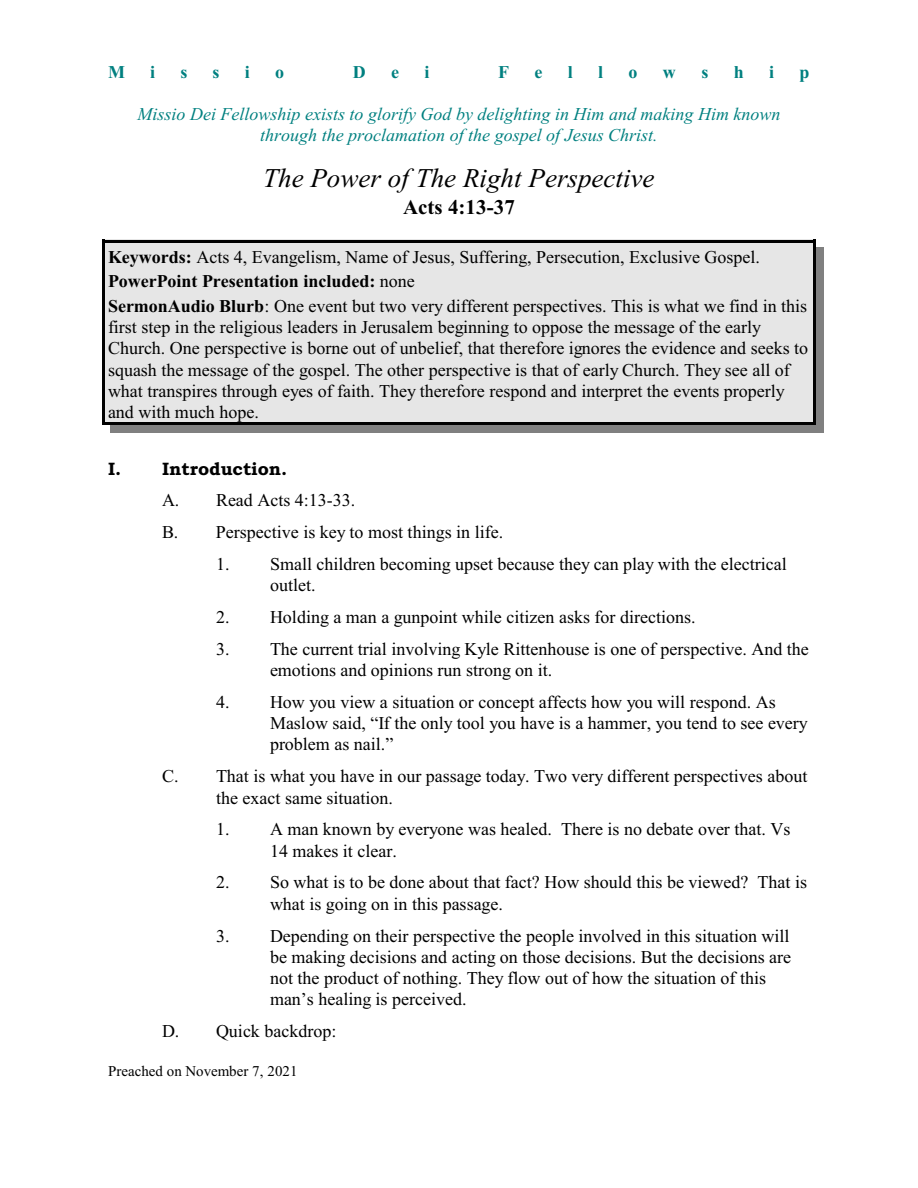
<style>
.page{position:relative;width:918px;height:1188px;background:#fff}
.page>*{position:absolute;margin:0;border:0;box-sizing:border-box;transform-origin:0 0}
.t1{font:italic 27px "Times New Roman";color:#000}
.t2{font:700 21px "Times New Roman";color:#000}
.t3{font:18px/21.3px "Times New Roman";color:#000}
.t4{font:italic 18px/21.3px "Times New Roman";color:#008080;text-align:center}
.t5{font:700 18px "Times New Roman";color:#008080}
.t6{font:18px "Bookman Old Style";color:#000}
.t7{font:15px "Times New Roman";color:#000}
.s1{font-weight:700}
</style>
<div class="page">
<div style="left:102px;top:240px;width:714px;height:30px;background:#e6e6e6"></div>
<hr style="left:102px;top:240px;width:3px;height:33px;background:#000">
<hr style="left:813px;top:240px;width:3px;height:33px;background:#000">
<hr style="left:102px;top:240px;width:714px;height:2px;background:#000">
<div style="left:816px;top:248px;width:8px;height:22px;background:#808080"></div>
<div style="left:102px;top:270px;width:714px;height:25px;background:#e6e6e6"></div>
<hr style="left:102px;top:267px;width:3px;height:30px;background:#000">
<hr style="left:813px;top:267px;width:3px;height:30px;background:#000">
<div style="left:816px;top:270px;width:8px;height:24px;background:#808080"></div>
<div style="left:102px;top:295px;width:714px;height:130px;background:#e6e6e6"></div>
<hr style="left:102px;top:292px;width:3px;height:133px;background:#000">
<hr style="left:813px;top:292px;width:3px;height:133px;background:#000">
<hr style="left:102px;top:422px;width:714px;height:3px;background:#000">
<div style="left:816px;top:295px;width:8px;height:138px;background:#808080"></div>
<div style="left:110px;top:425px;width:713px;height:8px;background:#808080"></div>
<p class="t5" style="left:108px;top:66px;width:18px">M</p>
<p class="t5" style="left:150px;top:66px;width:7px">i</p>
<p class="t5" style="left:180px;top:66px;width:9px">s</p>
<p class="t5" style="left:213px;top:66px;width:9px">s</p>
<p class="t5" style="left:245px;top:66px;width:7px">i</p>
<p class="t5" style="left:275px;top:66px;width:10px">o</p>
<p class="t5" style="left:353px;top:66px;width:14px">D</p>
<p class="t5" style="left:391px;top:66px;width:9px">e</p>
<p class="t5" style="left:425px;top:66px;width:7px">i</p>
<p class="t5" style="left:498px;top:66px;width:12px">F</p>
<p class="t5" style="left:535px;top:66px;width:9px">e</p>
<p class="t5" style="left:568px;top:66px;width:7px">l</p>
<p class="t5" style="left:598px;top:66px;width:7px">l</p>
<p class="t5" style="left:629px;top:66px;width:10px">o</p>
<p class="t5" style="left:663px;top:66px;width:14px">w</p>
<p class="t5" style="left:701px;top:66px;width:9px">s</p>
<p class="t5" style="left:734px;top:66px;width:12px">h</p>
<p class="t5" style="left:769px;top:66px;width:7px">i</p>
<p class="t5" style="left:800px;top:66px;width:12px">p</p>
<p class="t4" style="left:138px;top:105px;width:644px">Missio Dei Fellowship exists to glorify God by delighting in Him and making Him known through the proclamation of the gospel of Jesus Christ.</p>
<h1 class="t1" style="left:263px;top:168px;width:393px">The Power of The Right Perspective</h1>
<p class="t2" style="left:403px;top:200px;width:113px">Acts 4:13-37</p>
<p class="t3" style="left:108px;top:246px;width:701px;line-height:24.6px"><span class="s1">Keywords:</span> Acts 4, Evangelism, Name of Jesus, Suffering, Persecution, Exclusive Gospel.<br><span class="s1">PowerPoint Presentation included:</span> none<br><span class="s1">SermonAudio Blurb</span>: One event but two very different perspectives. This is what we find in this</p>
<p class="t3" style="left:108px;top:318px;width:702px">first step in the religious leaders in Jerusalem beginning to oppose the message of the early Church. One perspective is borne out of unbelief, that therefore ignores the evidence and seeks to squash the message of the gospel. The other perspective is that of early Church. They see all of what transpires through eyes of faith. They therefore respond and interpret the events properly and with much hope.</p>
<p class="t6" style="left:108px;top:462px;width:181px">I. Introduction.</p>
<p class="t3" style="left:162px;top:486px;width:343px;line-height:31.8px">A. Read Acts 4:13-33.<br>B. Perspective is key to most things in life.</p>
<p class="t3" style="left:270px;top:555px;width:518px;text-indent:-54px">1. Small children becoming upset because they can play with the electrical outlet.</p>
<p class="t3" style="left:216px;top:608px;width:481px">2. Holding a man a gunpoint while citizen asks for directions.</p>
<p class="t3" style="left:270px;top:640px;width:540px;text-indent:-54px">3. The current trial involving Kyle Rittenhouse is one of perspective. And the emotions and opinions run strong on it.</p>
<p class="t3" style="left:270px;top:693px;width:539px;text-indent:-54px">4. How you view a situation or concept affects how you will respond. As<br>Maslow said, “If the only tool you have is a hammer, you tend to see every problem as nail.”</p>
<p class="t3" style="left:216px;top:767px;width:593px;text-indent:-54px">C. That is what you have in our passage today. Two very different perspectives about the exact same situation.</p>
<p class="t3" style="left:270px;top:820px;width:522px;text-indent:-54px">1. A man known by everyone was healed. There is no debate over that. Vs<br>14 makes it clear.</p>
<p class="t3" style="left:270px;top:874px;width:539px;text-indent:-54px">2. So what is to be done about that fact? How should this be viewed? That is what is going on in this passage.</p>
<p class="t3" style="left:270px;top:927px;width:523px;text-indent:-54px">3. Depending on their perspective the people involved in this situation will be making decisions and acting on those decisions. But the decisions are not the product of nothing. They flow out of how the situation of this man’s healing is perceived.</p>
<p class="t3" style="left:162px;top:1022px;width:176px">D. Quick backdrop:</p>
<p class="t7" style="left:108px;top:1066px;width:191px">Preached on November 7, 2021</p>
</div>
